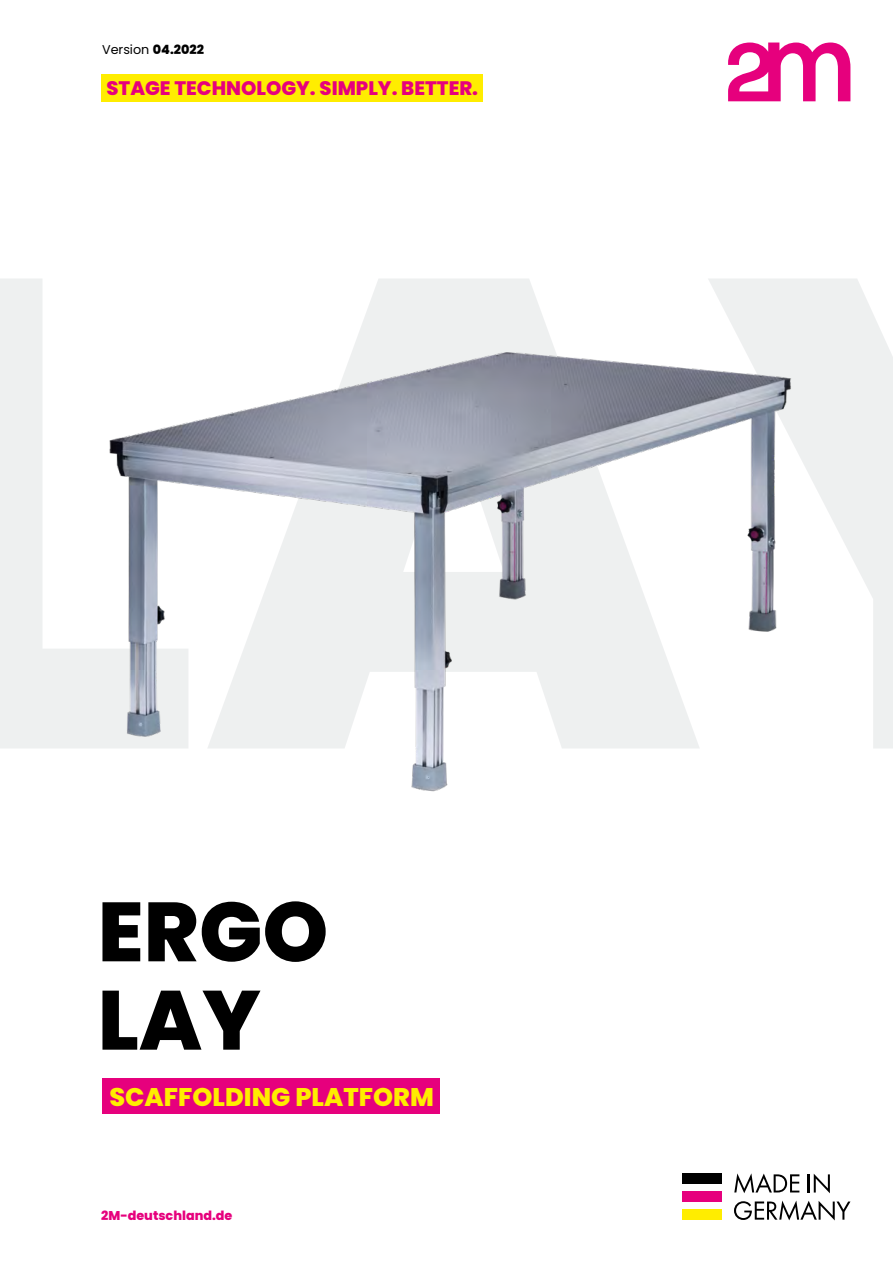
<style>
.page{position:relative;width:893px;height:1263px;background:#fff}
.page>*{position:absolute;margin:0;border:0;box-sizing:border-box;transform-origin:0 0}
.t1{font:800 83.7px/88.3px "Poppins";color:#000}
.t2{font:800 25.5px "Poppins";color:#ffed00}
.t3{font:800 19.5px "Poppins";color:#e6007d}
.t4{font:800 12.75px "Poppins";color:#e6007d}
.t5{font:12.75px "Poppins";color:#000}
.s1{font-weight:800}
</style>
<div class="page">
<svg style="left:728px;top:43px;width:122px;height:58px"></svg>
<div style="left:682px;top:1174px;width:40px;height:10px;background:#000"></div>
<div style="left:682px;top:1192px;width:40px;height:10px;background:#e6007d"></div>
<div style="left:682px;top:1209px;width:40px;height:11px;background:#ffed00"></div>
<svg style="left:734px;top:1173px;width:65px;height:20px"></svg>
<svg style="left:808px;top:1174px;width:22px;height:19px"></svg>
<svg style="left:734px;top:1200px;width:116px;height:20px"></svg>
<img style="left:109px;top:352px;width:682px;height:440px">
<div style="left:101px;top:74px;width:382px;height:28px;background:#ffed00"></div>
<div style="left:102px;top:1079px;width:337px;height:35px;background:#e6007d"></div>
<p class="t5" style="left:102px;top:42px;width:103px">Version <span class="s1">04.2022</span></p>
<p class="t3" style="left:107px;top:77px;width:373px">STAGE TECHNOLOGY. SIMPLY. BETTER.</p>
<h1 class="t1" style="left:98px;top:888px;width:232px">ERGO lay</h1>
<h2 class="t2" style="left:109px;top:1082px;width:326px">SCAFFOLDING PLATFORM</h2>
<p class="t4" style="left:101px;top:1208px;width:133px">2M-deutschland.de</p>
</div>
